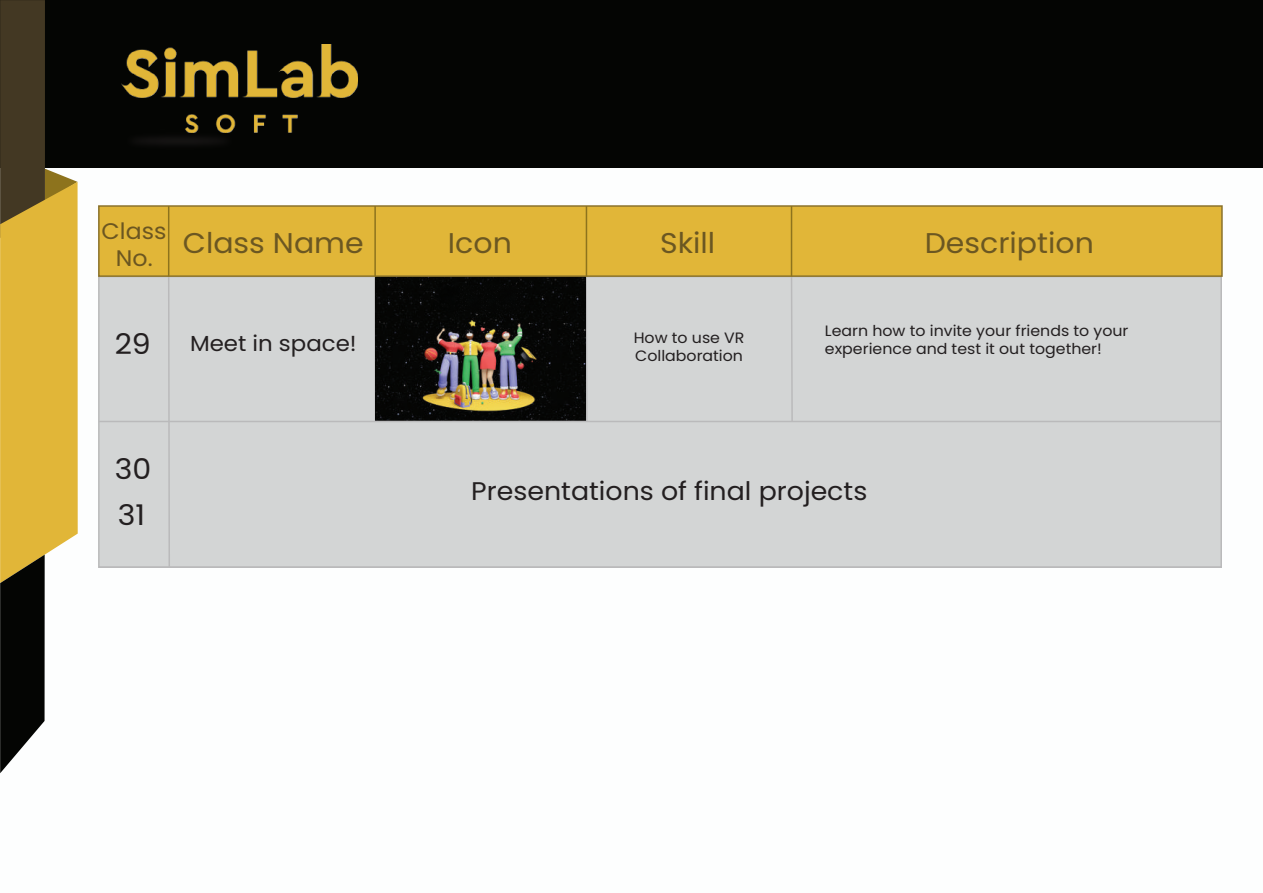
<style>
.page{position:relative;width:1263px;height:893px;background:#fff}
.page>*{position:absolute;margin:0;border:0;box-sizing:border-box;transform-origin:0 0}
.t1{font:28.5px "Poppins";color:#6b5722;scale:1.05 1}
.t2{font:28.5px/45.8px "Poppins";color:#231f20;scale:1.05 1}
.t3{font:25.5px "Poppins";color:#231f20;scale:1.05 1}
.t4{font:22.5px/27.5px "Poppins";color:#6b5621;text-align:center;scale:1.05 1}
.t5{font:21.75px "Poppins";color:#231f20;scale:1.05 1}
.t6{font:15px/18px "Poppins";color:#231f20;scale:1.05 1}
</style>
<div class="page">
<div style="left:98px;top:276px;width:1124px;height:292px;background:#d3d5d5;border:2px solid #bababb"></div>
<div style="left:0;top:0;width:1263px;height:168px;background:#040503"></div>
<svg style="left:0;top:0;width:78px;height:773px"></svg>
<img style="left:21px;top:31px;width:311px;height:221px">
<hr style="left:99px;top:566px;width:1122px;height:2px;background:#bababb">
<svg style="left:167px;top:277px;width:4px;height:289px"></svg>
<svg style="left:373px;top:277px;width:3px;height:144px"></svg>
<svg style="left:585px;top:277px;width:3px;height:144px"></svg>
<svg style="left:790px;top:277px;width:4px;height:144px"></svg>
<div style="left:376px;top:277px;width:65px;height:144px;background:#050605"></div>
<div style="left:441px;top:277px;width:144px;height:144px;background:#050605"></div>
<img style="left:408px;top:277px;width:143px;height:143px">
<div style="left:98px;top:205px;width:1125px;height:72px;background:#e1b638;border:2px solid #8b732c"></div>
<hr style="left:168px;top:206px;width:1px;height:70px;background:#8d731d">
<hr style="left:374px;top:206px;width:2px;height:70px;background:#8d731d">
<hr style="left:586px;top:206px;width:1px;height:70px;background:#8d731d">
<hr style="left:791px;top:206px;width:1px;height:70px;background:#8d731d">
<hr style="left:99px;top:421px;width:1122px;height:1px;background:#bababb">
<img style="left:432px;top:283px;width:32px;height:32px">
<img style="left:460px;top:286px;width:22px;height:26px">
<img style="left:482px;top:286px;width:25px;height:26px">
<img style="left:497px;top:287px;width:26px;height:26px">
<img style="left:121px;top:45px;width:236px;height:87px">
<h3 class="t4" style="left:102px;top:218px;width:63px">Class<br>No.</h3>
<h1 class="t1" style="left:448px;top:226px;width:62px">Icon</h1>
<h1 class="t1" style="left:183px;top:226px;width:174px">Class Name</h1>
<h1 class="t1" style="left:660px;top:226px;width:54px">Skill</h1>
<h1 class="t1" style="left:925px;top:226px;width:163px">Description</h1>
<h1 class="t2" style="left:115px;top:322px;width:36px">29</h1>
<h1 class="t2" style="left:115px;top:446px;width:36px">30<br>31</h1>
<h3 class="t5" style="left:190px;top:331px;width:160px">Meet in space!</h3>
<p class="t6" style="left:634px;top:328px;width:107px">How to use VR<br>Collaboration</p>
<p class="t6" style="left:825px;top:322px;width:291px">Learn how to invite your friends to your experience and test it out together!</p>
<h2 class="t3" style="left:471px;top:476px;width:379px">Presentations of final projects</h2>
</div>
